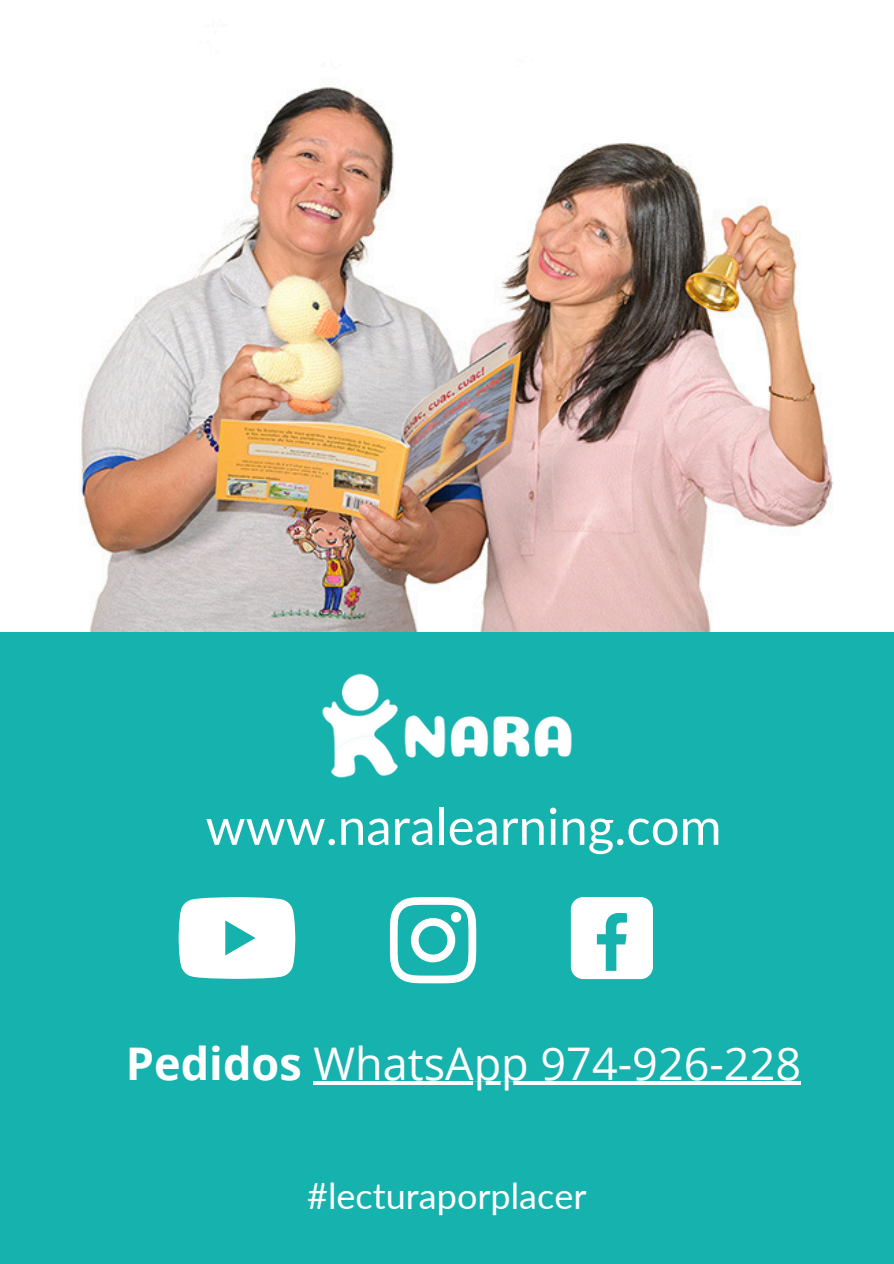
<style>
.page{position:relative;width:894px;height:1264px;background:#fff}
.page>*{position:absolute;margin:0;border:0;box-sizing:border-box;transform-origin:0 0}
.t1{font:51px "Lato";color:#fff}
.t2{font:45px "Open Sans";color:#fff}
.t3{font:36px "Lato";color:#fff}
.s1{font-weight:700}
</style>
<div class="page">
<img style="left:81px;top:87px;width:753px;height:544px">
<div style="left:0;top:631px;width:893px;height:632px;background:#16b2ae"></div>
<img style="left:322px;top:673px;width:250px;height:105px">
<svg style="left:178px;top:897px;width:117px;height:81px"></svg>
<svg style="left:390px;top:897px;width:86px;height:86px"></svg>
<div style="left:451px;top:912px;width:10px;height:10px;background:#fff;border-radius:50%"></div>
<div style="left:570px;top:897px;width:82px;height:82px;background:#fff;border-radius:12px"></div>
<svg style="left:596px;top:913px;width:30px;height:57px"></svg>
<hr style="left:313px;top:1081px;width:488px;height:4px;background:#fff">
<h1 class="t1" style="left:205px;top:794px;width:517px">www.naralearning.com</h1>
<p class="t2" style="left:126px;top:1031px;width:676px"><span class="s1">Pedidos</span> WhatsApp 974-926-228</p>
<p class="t3" style="left:307px;top:1173px;width:281px">#lecturaporplacer</p>
</div>
